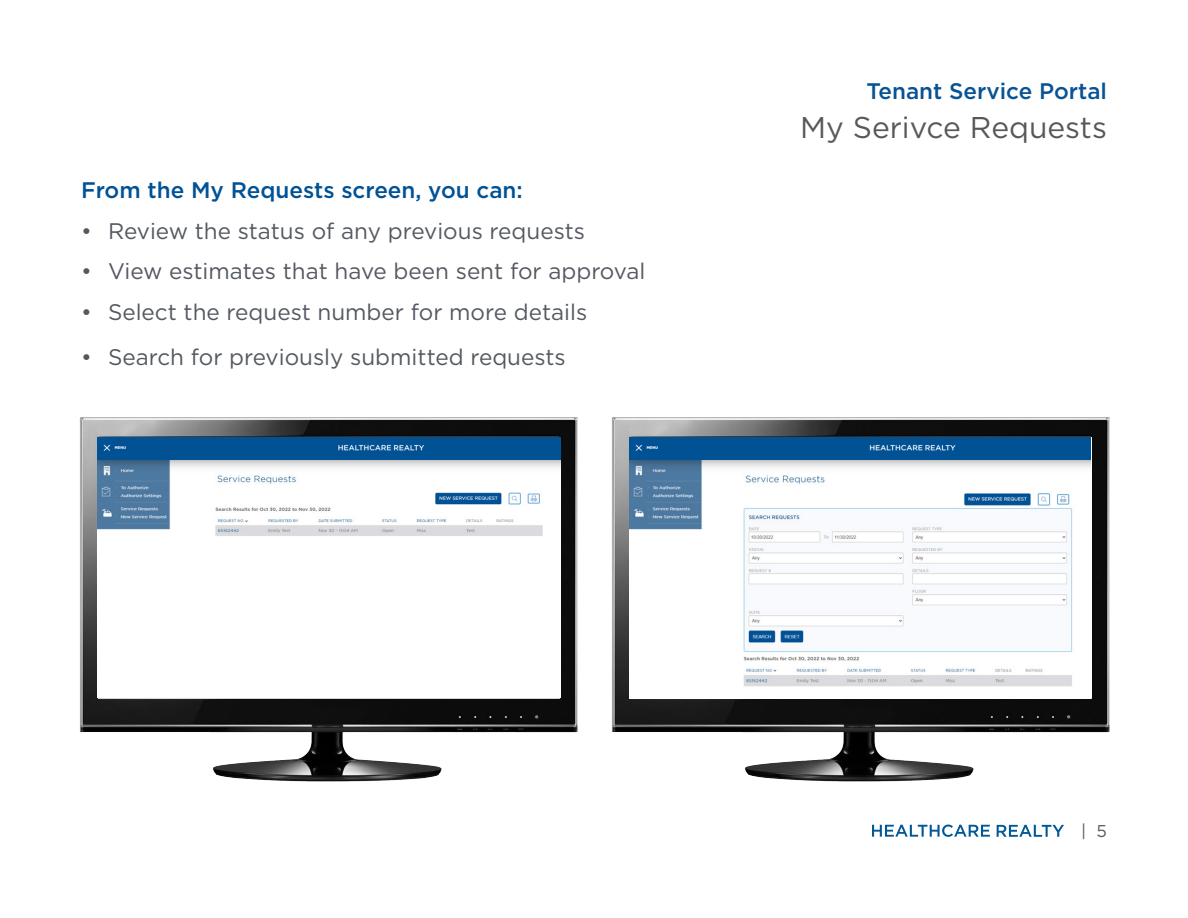
<style>
.page{position:relative;width:1188px;height:918px;background:#fff}
.page>*{position:absolute;margin:0;border:0;box-sizing:border-box;transform-origin:0 0}
.t1{font:30px "Gotham";color:#57585a}
.t2{font:22.5px "Gotham";color:#545860}
.t3{font:500 22.5px "Gotham";color:#005295}
.t4{font:500 22.5px "Gotham";color:#075394}
.t5{font:17.1px "Gotham";color:#58595b}
</style>
<div class="page">
<svg style="left:872px;top:825px;width:118px;height:12px"></svg>
<svg style="left:997px;top:825px;width:67px;height:12px"></svg>
<img style="left:79px;top:417px;width:499px;height:365px">
<img style="left:611px;top:417px;width:499px;height:365px">
<div style="left:97px;top:437px;width:464px;height:261px;background:#fff"></div>
<img style="left:97px;top:437px;width:464px;height:99px">
<div style="left:630px;top:437px;width:461px;height:262px;background:#fff"></div>
<img style="left:630px;top:437px;width:461px;height:93px">
<img style="left:734px;top:468px;width:356px;height:219px">
<p class="t3" style="left:81px;top:176px;width:443px">From the My Requests screen, you can:</p>
<p class="t2" style="left:81px;top:217px;width:505px">• Review the status of any previous requests</p>
<p class="t2" style="left:81px;top:257px;width:566px">• View estimates that have been sent for approval</p>
<p class="t2" style="left:81px;top:298px;width:508px">• Select the request number for more details</p>
<p class="t2" style="left:81px;top:343px;width:486px">• Search for previously submitted requests</p>
<p class="t4" style="left:866px;top:76px;width:242px">Tenant Service Portal</p>
<p class="t1" style="left:800px;top:108px;width:308px">My Serivce Requests</p>
<p class="t5" style="left:1081px;top:820px;width:27px">| 5</p>
</div>
